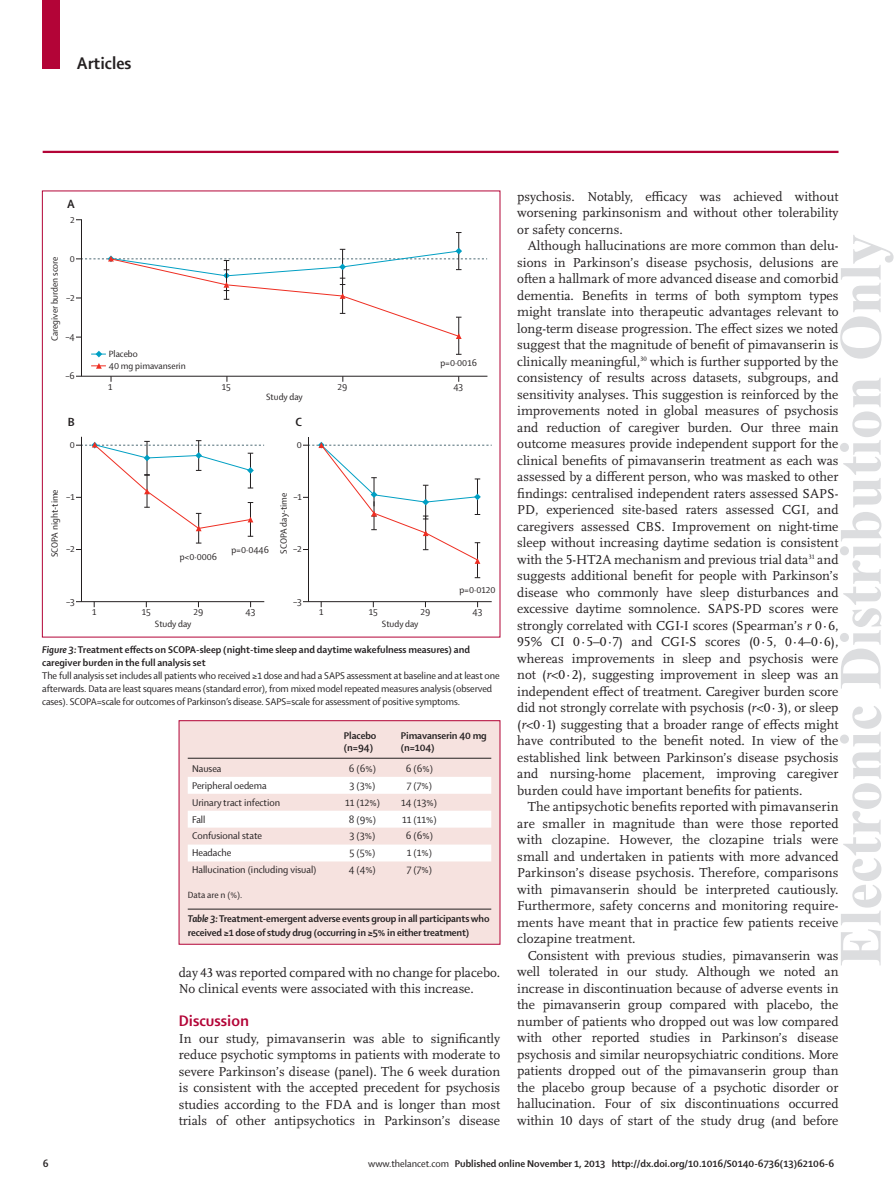
<style>
.page{position:relative;width:894px;height:1199px;background:#fff}
.page>*{position:absolute;margin:0;border:0;box-sizing:border-box;transform-origin:0 0}
.t1{font:700 60px "Times New Roman";color:#dcdddf}
.t2{font:700 18px "Shaker 2 Lancet";color:#231f20}
.t3{font:700 16.5px "Shaker 2 Lancet";color:#b30437}
.t4{font:13.5px/16.5px "Scala Lancet Pro";color:#231f20;text-align:justify}
.t5{font:700 12.75px "Shaker 2 Lancet";color:#231f20}
.t6{font:10.5px/13.2px "Shaker 2 Lancet";letter-spacing:-.01em;color:#231f20}
.t7{font:700 10.5px/12.8px "Shaker 2 Lancet";color:#231f20}
.t8{font:9.75px/11.7px "Shaker 2 Lancet";color:#231f20}
.s1{font-style:italic}
.s2{font-weight:400}
</style>
<div class="page">
<div style="left:43px;top:0;width:17px;height:69px;background:#b30437"></div>
<hr style="left:43px;top:151px;width:795px;height:2px;background:#b30437">
<hr style="left:76px;top:376px;width:411px;height:1px;background:#231f20">
<hr style="left:81px;top:219px;width:1px;height:157px;background:#231f20">
<svg style="left:91px;top:351px;width:15px;height:6px"></svg>
<svg style="left:91px;top:363px;width:15px;height:6px"></svg>
<hr style="left:458px;top:232px;width:1px;height:38px;background:#231f20">
<hr style="left:458px;top:317px;width:1px;height:37px;background:#231f20">
<svg style="left:76px;top:248px;width:411px;height:91px"></svg>
<hr style="left:76px;top:601px;width:188px;height:1px;background:#231f20">
<hr style="left:81px;top:437px;width:1px;height:165px;background:#231f20">
<hr style="left:198px;top:513px;width:1px;height:30px;background:#231f20">
<svg style="left:76px;top:440px;width:188px;height:97px"></svg>
<hr style="left:303px;top:601px;width:188px;height:1px;background:#231f20">
<hr style="left:308px;top:437px;width:1px;height:165px;background:#231f20">
<hr style="left:477px;top:543px;width:1px;height:35px;background:#231f20">
<svg style="left:303px;top:442px;width:188px;height:122px"></svg>
<div style="left:179px;top:721px;width:321px;height:223px;background:#f6e2df"></div>
<hr style="left:188px;top:909px;width:303px;height:1px;background:#231f20">
<svg style="left:188px;top:777px;width:303px;height:84px"></svg>
<hr style="left:188px;top:758px;width:303px;height:1px;background:#231f20">
<h2 class="t2" style="left:77px;top:56px;width:56px">Articles</h2>
<p class="t5" style="left:67px;top:196px;width:9px">A</p>
<p class="t8" style="left:70px;top:214px;width:6px">2</p>
<p class="t8" style="left:70px;top:254px;width:7px">0</p>
<p class="t8" style="left:50px;top:341px;width:86px;rotate:-90deg">Caregiver burden score</p>
<p class="t8" style="left:66px;top:293px;width:10px">–2</p>
<p class="t8" style="left:66px;top:332px;width:10px">–4</p>
<p class="t8" style="left:66px;top:371px;width:10px">–6</p>
<p class="t5" style="left:68px;top:414px;width:8px">B</p>
<p class="t8" style="left:70px;top:440px;width:7px">0</p>
<p class="t8" style="left:109px;top:349px;width:78px">Placebo<br>40 mg pimavanserin</p>
<p class="t8" style="left:108px;top:382px;width:6px">1</p>
<p class="t8" style="left:222px;top:382px;width:11px">15</p>
<p class="t8" style="left:337px;top:382px;width:11px">29</p>
<p class="t8" style="left:266px;top:392px;width:38px">Study day</p>
<p class="t5" style="left:295px;top:414px;width:8px">C</p>
<p class="t8" style="left:296px;top:440px;width:7px">0</p>
<p class="t8" style="left:440px;top:358px;width:38px">p=0·0016</p>
<p class="t8" style="left:453px;top:382px;width:11px">43</p>
<p class="t8" style="left:50px;top:557px;width:70px;rotate:-90deg">SCOPA night-time</p>
<p class="t8" style="left:278px;top:554px;width:62px;rotate:-90deg">SCOPA day-time</p>
<p class="t8" style="left:67px;top:492px;width:10px">–1</p>
<p class="t8" style="left:293px;top:492px;width:10px">–1</p>
<p class="t8" style="left:66px;top:544px;width:10px">–2</p>
<p class="t8" style="left:293px;top:544px;width:10px">–2</p>
<p class="t8" style="left:231px;top:545px;width:39px">p=0·0446</p>
<p class="t8" style="left:180px;top:551px;width:39px">p&lt;0·0006</p>
<p class="t8" style="left:66px;top:596px;width:10px">–3</p>
<p class="t8" style="left:92px;top:607px;width:6px">1</p>
<p class="t8" style="left:142px;top:607px;width:11px">15</p>
<p class="t8" style="left:193px;top:607px;width:11px">29</p>
<p class="t8" style="left:155px;top:618px;width:38px">Study day</p>
<p class="t8" style="left:245px;top:607px;width:11px">43</p>
<p class="t8" style="left:293px;top:596px;width:10px">–3</p>
<p class="t8" style="left:319px;top:607px;width:6px">1</p>
<p class="t8" style="left:368px;top:607px;width:11px">15</p>
<p class="t8" style="left:420px;top:607px;width:11px">29</p>
<p class="t8" style="left:382px;top:618px;width:38px">Study day</p>
<p class="t8" style="left:459px;top:585px;width:38px">p=0·0120</p>
<p class="t8" style="left:472px;top:607px;width:11px">43</p>
<p class="t7" style="left:42px;top:644px;width:429px;line-height:13.2px"><span class="s1">Figure 3:</span> Treatment effects on SCOPA-sleep (night-time sleep and daytime wakefulness measures) and caregiver burden in the full analysis set</p>
<p class="t6" style="left:42px;top:670px;width:459px">The full analysis set includes all patients who received ≥1 dose and had a SAPS assessment at baseline and at least one afterwards. Data are least squares means (standard error), from mixed model repeated measures analysis (observed cases). SCOPA=scale for outcomes of Parkinson’s disease. SAPS=scale for assessment of positive symptoms.</p>
<p class="t7" style="left:343px;top:730px;width:34px">Placebo (n=94)</p>
<p class="t7" style="left:400px;top:730px;width:87px">Pimavanserin 40 mg (n=104)</p>
<p class="t6" style="left:192px;top:763px;width:31px">Nausea</p>
<p class="t6" style="left:348px;top:763px;width:29px">6 (6%)</p>
<p class="t6" style="left:405px;top:763px;width:29px">6 (6%)</p>
<p class="t6" style="left:192px;top:779px;width:76px">Peripheral oedema</p>
<p class="t6" style="left:349px;top:779px;width:27px">3 (3%)</p>
<p class="t6" style="left:406px;top:779px;width:27px">7 (7%)</p>
<p class="t6" style="left:192px;top:796px;width:90px">Urinary tract infection</p>
<p class="t6" style="left:345px;top:796px;width:37px">11 (12%)</p>
<p class="t6" style="left:401px;top:796px;width:37px">14 (13%)</p>
<p class="t6" style="left:192px;top:813px;width:15px">Fall</p>
<p class="t6" style="left:349px;top:813px;width:29px">8 (9%)</p>
<p class="t6" style="left:402px;top:813px;width:36px">11 (11%)</p>
<p class="t6" style="left:192px;top:830px;width:72px">Confusional state</p>
<p class="t6" style="left:349px;top:830px;width:27px">3 (3%)</p>
<p class="t6" style="left:405px;top:830px;width:29px">6 (6%)</p>
<p class="t6" style="left:192px;top:847px;width:41px">Headache</p>
<p class="t6" style="left:349px;top:847px;width:27px">5 (5%)</p>
<p class="t6" style="left:406px;top:847px;width:27px">1 (1%)</p>
<p class="t6" style="left:192px;top:864px;width:126px">Hallucination (including visual)</p>
<p class="t6" style="left:349px;top:864px;width:28px">4 (4%)</p>
<p class="t6" style="left:406px;top:864px;width:27px">7 (7%)</p>
<p class="t8" style="left:188px;top:890px;width:56px">Data are n (%).</p>
<p class="t7" style="left:188px;top:913px;width:303px;line-height:13.5px"><span class="s1">Table 3:</span> Treatment-emergent adverse events group in all participants who received ≥1 dose of study drug (occurring in ≥5% in either treatment)</p>
<p class="t4" style="left:179px;top:965px;width:323px">day 43 was reported compared with no change for placebo.<br>No clinical events were associated with this increase.</p>
<p class="t3" style="left:179px;top:1014px;width:72px">Discussion</p>
<p class="t4" style="left:179px;top:1031px;width:323px">In our study, pimavanserin was able to significantly reduce psychotic symptoms in patients with moderate to severe Parkinson’s disease (panel). The 6 week duration is consistent with the accepted precedent for psychosis studies according to the FDA and is longer than most trials of other antipsychotics in Parkinson’s disease</p>
<p class="t4" style="left:517px;top:189px;width:323px">psychosis. Notably, efficacy was achieved without worsening parkinsonism and without other tolerability or safety concerns.</p>
<p class="t4" style="left:517px;top:239px;width:323px;text-indent:11px">Although hallucinations are more common than delu&shy;sions in Parkinson’s disease psychosis, delusions are often a hallmark of more advanced disease and comorbid dementia. Benefits in terms of both symptom types might translate into therapeutic advantages relevant to long-term disease progression. The effect sizes we noted suggest that the magnitude of benefit of pimavanserin is clinically meaningful,<sup>30</sup> which is further supported by the consistency of results across datasets, subgroups, and sensitivity analyses. This suggestion is reinforced by the improvements noted in global measures of psychosis and reduction of caregiver burden. Our three main outcome measures provide independent support for the clinical benefits of pimavanserin treatment as each was assessed by a different person, who was masked to other findings: centralised independent raters assessed SAPS-PD, experienced site-based raters assessed CGI, and caregivers assessed CBS. Improvement on night-time sleep without increasing daytime sedation is consistent with the 5-HT2A mechanism and previous trial data<sup>31</sup> and suggests additional benefit for people with Parkinson’s disease who commonly have sleep disturb ances and excessive daytime somnolence. SAPS-PD scores were strongly correlated with CGI-I scores (Spearman’s <span class="s1">r</span> 0·6, 95% CI 0·5–0·7) and CGI-S scores (0·5, 0·4–0·6), whereas improvements in sleep and psychosis were not (<span class="s1">r</span>&lt;0·2), suggesting improvement in sleep was an indepen dent effect of treatment. Caregiver burden score did not strongly correlate with psychosis (<span class="s1">r</span>&lt;0·3), or sleep (<span class="s1">r</span>&lt;0·1) suggesting that a broader range of effects might have contributed to the benefit noted. In view of the established link between Parkinson’s disease psychosis and nursing-home placement, improving caregiver burden could have important benefits for patients.</p>
<p class="t4" style="left:517px;top:800px;width:323px;text-indent:11px">The antipsychotic benefits reported with pimavanserin are smaller in magnitude than were those reported with clozapine. However, the clozapine trials were small and undertaken in patients with more advanced Parkinson’s disease psychosis. Therefore, comparisons with pima vanserin should be interpreted cautiously.<br>Furthermore, safety concerns and monitoring require&shy;ments have meant that in practice few patients receive clozapine treatment.</p>
<p class="t4" style="left:517px;top:948px;width:323px;text-indent:11px">Consistent with previous studies, pimavanserin was well tolerated in our study. Although we noted an increase in discontinuation because of adverse events in the pimavanserin group compared with placebo, the number of patients who dropped out was low compared with other reported studies in Parkinson’s disease psychosis and similar neuropsychiatric conditions. More patients dropped out of the pimavanserin group than the placebo group because of a psychotic disorder or hallucination. Four of six discontinuations occurred within 10 days of start of the study drug (and before</p>
<h1 class="t1" style="left:826px;top:966px;width:734px;rotate:-90deg">Electronic Distribution Only</h1>
<p class="t7" style="left:43px;top:1158px;width:7px">6</p>
<p class="t7" style="left:368px;top:1158px;width:467px"><span class="s2">www.thelancet.com</span> Published online November 1, 2013 http://dx.doi.org/10.1016/S0140-6736(13)62106-6</p>
</div>
